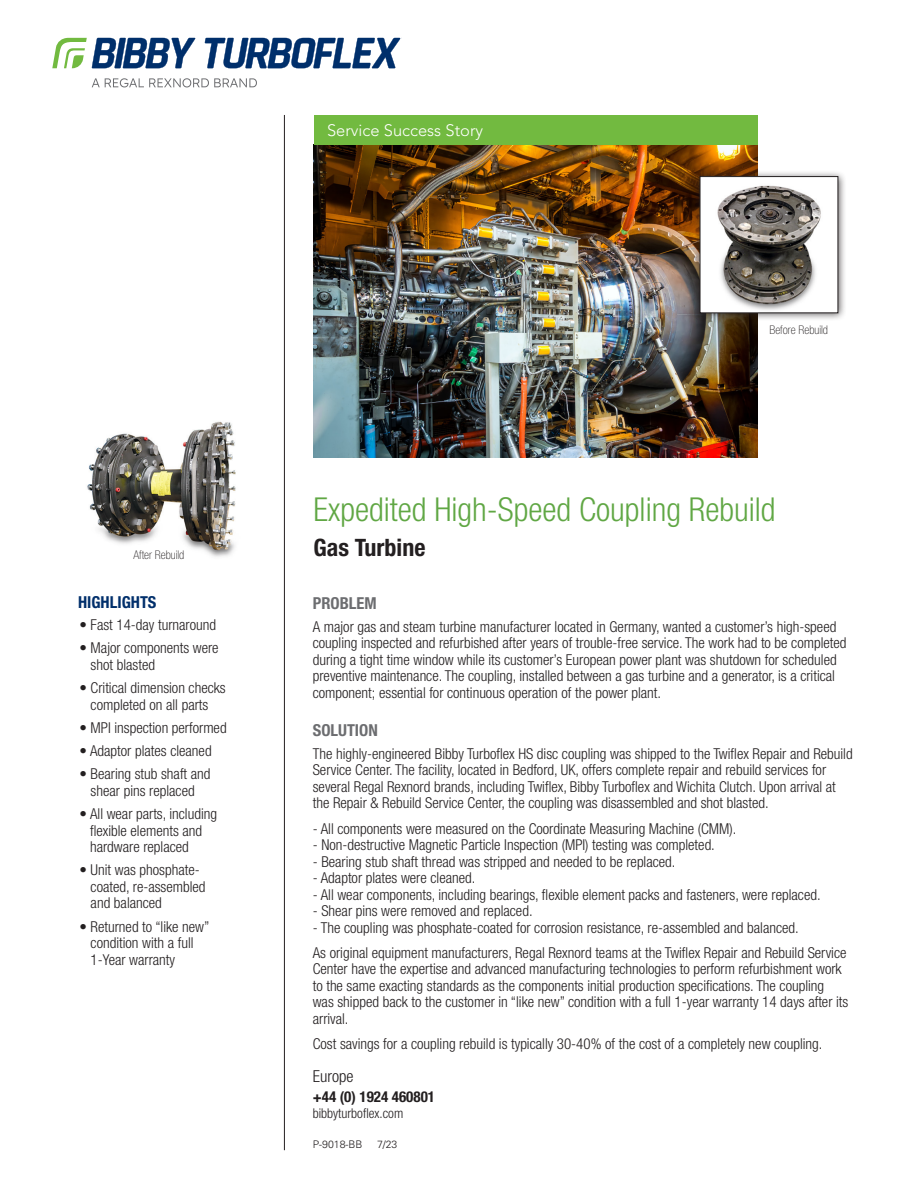
<style>
.page{position:relative;width:918px;height:1188px;background:#fff}
.page>*{position:absolute;margin:0;border:0;box-sizing:border-box;transform-origin:0 0}
.t1{font:300 condensed 33px "Helvetica Neue LT Std";color:#60a744}
.Sub-Head{font:700 condensed 24px "Helvetica Neue LT Std";color:#231f20}
.t2{font:300 16.5px "Avenir LT Std";color:#fff}
.Body_Header{font:700 condensed 16.5px "Helvetica Neue LT Std";color:#6c6d70}
.Highlights_Header{font:700 condensed 16.5px "Helvetica Neue LT Std";color:#002f6b}
.t3{font:300 condensed 16.5px "Helvetica Neue LT Std";color:#231f20}
.Solution_Copy{font:300 condensed 15px/16.5px "Helvetica Neue LT Std";color:#231f20}
.Problem_Copy{font:300 condensed 15px/16.5px "Helvetica Neue LT Std";color:#231f20}
.Bullet_Copy{font:300 condensed 15px/16.5px "Helvetica Neue LT Std";color:#231f20}
.t4{font:700 condensed 15px "Helvetica Neue LT Std";color:#231f20}
.t5{font:300 condensed 13.5px "Helvetica Neue LT Std";color:#231f20}
.t6{font:100 condensed 12px "Helvetica Neue LT Std";color:#231f20}
.t7{font:300 10.5px "Univers LT Std";color:#231f20}
</style>
<div class="page">
<img style="left:314px;top:144px;width:443px;height:313px">
<div style="left:314px;top:115px;width:443px;height:29px;background:#72ba40"></div>
<hr style="left:284px;top:115px;width:1px;height:1035px;background:#231f20">
<div style="left:693px;top:170px;width:154px;height:152px;background:#231f20;opacity:.75"></div>
<img style="left:702px;top:178px;width:134px;height:133px">
<img style="left:87px;top:421px;width:149px;height:136px">
<svg style="left:92px;top:78px;width:165px;height:9px"></svg>
<svg style="left:52px;top:38px;width:143px;height:30px"></svg>
<svg style="left:205px;top:38px;width:195px;height:30px"></svg>
<p class="t6" style="left:134px;top:548px;width:52px">After Rebuild</p>
<p class="Highlights_Header" style="left:78px;top:592px;width:80px">HIGHLIGHTS</p>
<p class="Bullet_Copy" style="left:80px;top:617px;width:138px">• Fast 14-day turnaround</p>
<p class="Bullet_Copy" style="left:91px;top:640px;width:130px;text-indent:-11px">• Major components were shot blasted</p>
<p class="Bullet_Copy" style="left:80px;top:680px;width:148px;text-align:center">• Critical dimension checks completed on all parts</p>
<p class="Bullet_Copy" style="left:80px;top:719px;width:149px">• MPI inspection performed</p>
<p class="Bullet_Copy" style="left:80px;top:743px;width:134px">• Adaptor plates cleaned</p>
<p class="Bullet_Copy" style="left:80px;top:766px;width:133px;text-align:center">• Bearing stub shaft and shear pins replaced</p>
<p class="Bullet_Copy" style="left:90px;top:806px;width:129px;text-indent:-11px">• All wear parts, including flexible elements and hardware replaced</p>
<p class="Bullet_Copy" style="left:91px;top:862px;width:116px;text-indent:-11px">• Unit was phosphate&shy;coated, re-assembled and balanced</p>
<p class="Bullet_Copy" style="left:91px;top:918px;width:120px;text-indent:-11px">• Returned to “like new” condition with a full<br>1-Year warranty</p>
<p class="t2" style="left:327px;top:121px;width:158px">Service Success Story</p>
<p class="t6" style="left:769px;top:323px;width:60px">Before Rebuild</p>
<p class="t1" style="left:314px;top:490px;width:464px">Expedited High-Speed Coupling Rebuild</p>
<p class="Sub-Head" style="left:314px;top:533px;width:113px">Gas Turbine</p>
<p class="Body_Header" style="left:313px;top:593px;width:65px">PROBLEM</p>
<p class="Problem_Copy" style="left:313px;top:618px;width:525px">A major gas and steam turbine manufacturer located in Germany, wanted a customer’s high-speed</p>
<p class="Problem_Copy" style="left:313px;top:635px;width:535px">coupling inspected and refurbished after years of trouble-free service. The work had to be completed during a tight time window while its customer’s European power plant was shutdown for scheduled preventive maintenance. The coupling, installed between a gas turbine and a generator, is a critical component; essential for continuous operation of the power plant.</p>
<p class="Body_Header" style="left:313px;top:720px;width:67px">SOLUTION</p>
<p class="Solution_Copy" style="left:313px;top:745px;width:541px">The highly-engineered Bibby Turboflex HS disc coupling was shipped to the Twiflex Repair and Rebuild Service Center. The facility, located in Bedford, UK, offers complete repair and rebuild services for several Regal Rexnord brands, including Twiflex, Bibby Turboflex and Wichita Clutch. Upon arrival at the Repair &amp; Rebuild Service Center, the coupling was disassembled and shot blasted.</p>
<p class="Solution_Copy" style="left:313px;top:820px;width:425px">- All components were measured on the Coordinate Measuring Machine (CMM).</p>
<p class="Solution_Copy" style="left:313px;top:836px;width:404px">- Non-destructive Magnetic Particle Inspection (MPI) testing was completed.</p>
<p class="Solution_Copy" style="left:313px;top:853px;width:364px">- Bearing stub shaft thread was stripped and needed to be replaced.</p>
<p class="Solution_Copy" style="left:313px;top:869px;width:164px">- Adaptor plates were cleaned.</p>
<p class="Solution_Copy" style="left:313px;top:886px;width:509px">- All wear components, including bearings, flexible element packs and fasteners, were replaced.</p>
<p class="Solution_Copy" style="left:313px;top:902px;width:221px">- Shear pins were removed and replaced.</p>
<p class="Solution_Copy" style="left:313px;top:919px;width:488px">- The coupling was phosphate-coated for corrosion resistance, re-assembled and balanced.</p>
<p class="Solution_Copy" style="left:313px;top:944px;width:537px">As original equipment manufacturers, Regal Rexnord teams at the Twiflex Repair and Rebuild Service Center have the expertise and advanced manufacturing technologies to perform refurbishment work to the same exacting standards as the components initial production specifications. The coupling was shipped back to the customer in “like new” condition with a full 1-year warranty 14 days after its arrival.</p>
<p class="Solution_Copy" style="left:313px;top:1035px;width:511px">Cost savings for a coupling rebuild is typically 30-40% of the cost of a completely new coupling.</p>
<p class="t3" style="left:313px;top:1067px;width:42px">Europe</p>
<p class="t4" style="left:313px;top:1088px;width:124px">+44 (0) 1924 460801</p>
<p class="t5" style="left:313px;top:1106px;width:92px">bibbyturboflex.com</p>
<p class="t7" style="left:313px;top:1138px;width:51px">P-9018-BB</p>
<p class="t7" style="left:377px;top:1138px;width:22px">7/23</p>
</div>
